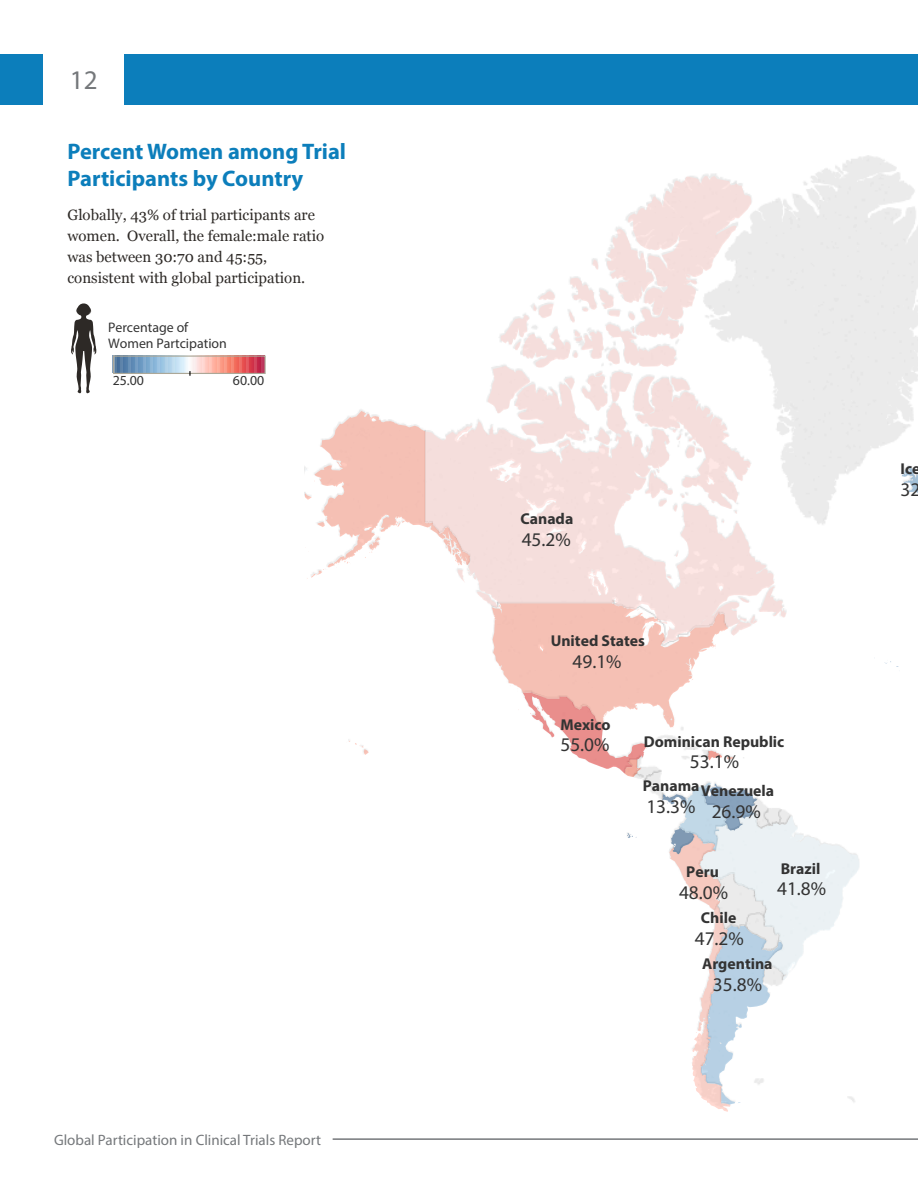
<style>
.page{position:relative;width:918px;height:1188px;background:#fff}
.page>*{position:absolute;margin:0;border:0;box-sizing:border-box;transform-origin:0 0}
.t1{font:27px "Myriad Pro";color:#75787b}
.t2{font:700 22.5px/27px "Myriad Pro";color:#0c7ebb}
.t3{font:19.35px "Myriad Pro";color:#333}
.t4{font:700 15.75px "Myriad Pro";color:#333}
.t5{font:15px/21px "Georgia";color:#2d2926}
.t6{font:15px "Myriad Pro";color:#75787b}
.t7{font:13.8px/16.2px "Myriad Pro";color:rgb(0 0 0/.8)}
.t8{font:13.8px "Myriad Pro";color:#333}
</style>
<div class="page">
<div style="left:0;top:54px;width:43px;height:51px;background:#0c7ebb"></div>
<div style="left:125px;top:54px;width:793px;height:51px;background:#0c7ebb"></div>
<hr style="left:333px;top:1138px;width:585px;height:2px;background:#75787b">
<svg style="left:305px;top:411px;width:411px;height:344px"></svg>
<svg style="left:305px;top:467px;width:3px;height:5px"></svg>
<svg style="left:902px;top:466px;width:16px;height:28px"></svg>
<svg style="left:425px;top:176px;width:361px;height:468px"></svg>
<svg style="left:518px;top:692px;width:342px;height:420px"></svg>
<hr style="left:113px;top:355px;width:3px;height:18px;background:#98a4aa">
<div style="left:113px;top:356px;width:153px;height:18px;border:1px solid #aca898"></div>
<svg style="left:115px;top:355px;width:149px;height:21px;background:#c2a9b3"></svg>
<svg style="left:71px;top:303px;width:25px;height:90px"></svg>
<h1 class="t1" style="left:70px;top:64px;width:29px">12</h1>
<h2 class="t2" style="left:68px;top:137px;width:280px">Percent Women among Trial<br>Participants by Country</h2>
<p class="t5" style="left:68px;top:204px;width:258px">Globally, 43% of trial participants are women. Overall, the female:male ratio was between 30:70 and 45:55, consistent with global participation.</p>
<p class="t7" style="left:108px;top:319px;width:120px">Percentage of<br>Women Partcipation</p>
<p class="t8" style="left:113px;top:372px;width:33px">25.00</p>
<p class="t8" style="left:233px;top:372px;width:33px">60.00</p>
<p class="t6" style="left:54px;top:1130px;width:269px">Global Participation in Clinical Trials Report</p>
<p class="t4" style="left:520px;top:508px;width:54px">Canada</p>
<p class="t3" style="left:522px;top:527px;width:51px">45.2%</p>
<p class="t4" style="left:551px;top:630px;width:96px">United States</p>
<p class="t3" style="left:573px;top:649px;width:51px">49.1%</p>
<p class="t4" style="left:560px;top:714px;width:52px">Mexico</p>
<p class="t3" style="left:560px;top:733px;width:51px">55.0%</p>
<p class="t4" style="left:644px;top:731px;width:142px">Dominican Republic</p>
<p class="t3" style="left:690px;top:750px;width:51px">53.1%</p>
<p class="t4" style="left:643px;top:776px;width:58px">Panama</p>
<p class="t3" style="left:646px;top:795px;width:51px">13.3%</p>
<p class="t4" style="left:701px;top:781px;width:75px">Venezuela</p>
<p class="t3" style="left:712px;top:800px;width:51px">26.9%</p>
<p class="t4" style="left:686px;top:862px;width:34px">Peru</p>
<p class="t3" style="left:679px;top:881px;width:51px">48.0%</p>
<p class="t4" style="left:701px;top:908px;width:37px">Chile</p>
<p class="t3" style="left:695px;top:927px;width:51px">47.2%</p>
<p class="t4" style="left:781px;top:858px;width:41px">Brazil</p>
<p class="t3" style="left:777px;top:877px;width:51px">41.8%</p>
<p class="t4" style="left:702px;top:954px;width:72px">Argentina</p>
<p class="t3" style="left:713px;top:973px;width:51px">35.8%</p>
<p class="t4" style="left:901px;top:459px;width:21px">Ice</p>
<p class="t3" style="left:901px;top:478px;width:21px">32</p>
</div>
